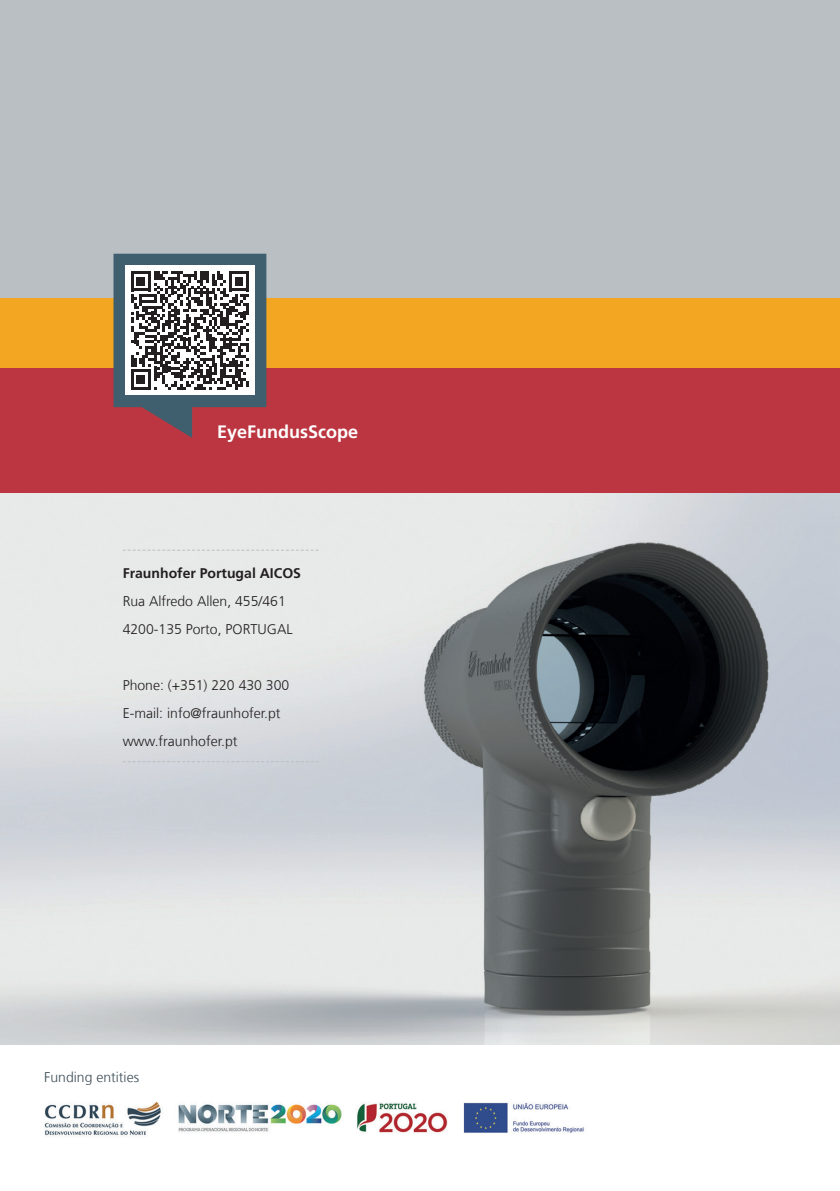
<style>
.page{position:relative;width:840px;height:1191px;background:#fff}
.page>*{position:absolute;margin:0;border:0;box-sizing:border-box;transform-origin:0 0}
._01_DIN_A5___Fließte{font:700 18px "Frutiger LT Com";color:#fff}
._03_DIN_A5___Zwische{font:300 14px/28px "Frutiger LT Com";color:#231f20}
._01_DIN_A5___Fließte-2{font:300 14px "Frutiger LT Com";color:#3c4c56}
.s1{font-weight:700}
</style>
<div class="page">
<div style="left:0;top:298px;width:839px;height:195px;background:#bc3641"></div>
<div style="left:0;top:298px;width:839px;height:69px;background:#f3a621"></div>
<img style="left:44px;top:1102px;width:540px;height:35px">
<img style="left:0;top:493px;width:839px;height:552px">
<div style="left:0;top:0;width:839px;height:298px;background:#babfc3"></div>
<svg style="left:113px;top:254px;width:153px;height:184px;background:#897e83"></svg>
<svg style="left:123px;top:549px;width:195px;height:1px"></svg>
<svg style="left:123px;top:761px;width:195px;height:1px"></svg>
<p class="_01_DIN_A5___Fließte" style="left:217px;top:421px;width:143px">EyeFundusScope</p>
<p class="_03_DIN_A5___Zwische" style="left:123px;top:559px;width:180px"><span class="s1">Fraunhofer Portugal AICOS<br></span>Rua Alfredo Allen, 455/461<br>4200-135 Porto, PORTUGAL</p>
<p class="_03_DIN_A5___Zwische" style="left:123px;top:671px;width:168px">Phone: (+351) 220 430 300<br>E-mail: info@fraunhofer.pt www.fraunhofer.pt</p>
<p class="_01_DIN_A5___Fließte-2" style="left:44px;top:1069px;width:96px">Funding entities</p>
</div>
